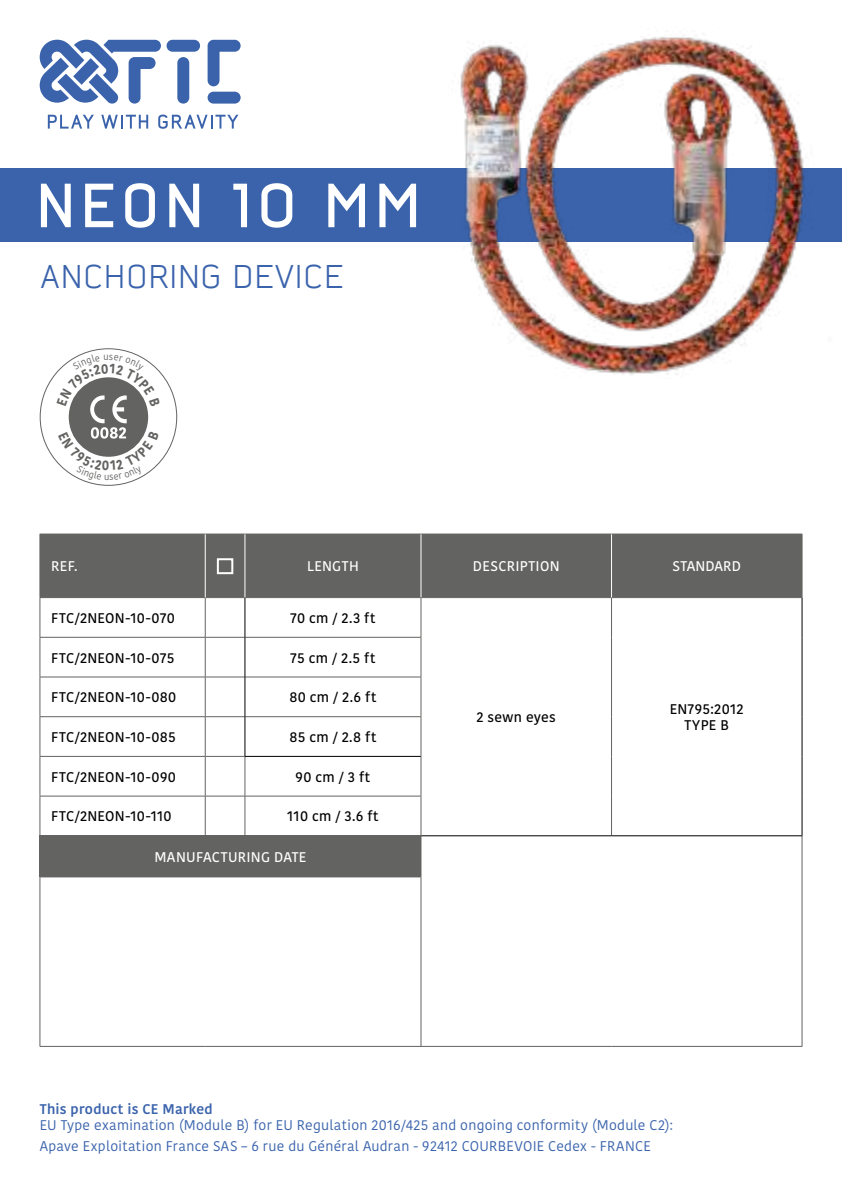
<style>
.page{position:relative;width:842px;height:1191px;background:#fff}
.page>*{position:absolute;margin:0;border:0;box-sizing:border-box;transform-origin:0 0}
.t1{font:700 60px "Nordstern Demo";letter-spacing:.06em;color:#fff}
.t2{font:32px "Nordstern Demo";letter-spacing:.02em;color:#3a63ac}
.t3{font:500 14px/16px "Kohinoor Devanagari";letter-spacing:.02em;color:#000;text-align:center}
.t4{font:14px/21.6px "Kohinoor Devanagari";letter-spacing:.02em;color:#3a63ac}
.t5{font:500 14px "Kohinoor Devanagari";letter-spacing:.02em;color:#fff}
.t6{font:600 14px "Kohinoor Devanagari";letter-spacing:.015em;color:#3a63ac}
</style>
<div class="page">
<div style="left:0;top:168px;width:842px;height:74px;background:#3a63ac"></div>
<div style="left:41px;top:535px;width:761px;height:62px;background:#636362"></div>
<svg style="left:205px;top:598px;width:597px;height:448px"></svg>
<div style="left:40px;top:835px;width:381px;height:42px;background:#636362"></div>
<hr style="left:40px;top:534px;width:1px;height:63px;background:#636362">
<hr style="left:40px;top:598px;width:1px;height:39px;background:#636362">
<hr style="left:40px;top:637px;width:1px;height:39px;background:#636362">
<hr style="left:40px;top:677px;width:1px;height:39px;background:#636362">
<hr style="left:40px;top:717px;width:1px;height:39px;background:#636362">
<hr style="left:40px;top:756px;width:1px;height:40px;background:#636362">
<hr style="left:40px;top:796px;width:1px;height:39px;background:#636362">
<hr style="left:40px;top:534px;width:165px;height:1px;background:#636362">
<hr style="left:205px;top:598px;width:1px;height:39px;background:#636362">
<hr style="left:205px;top:637px;width:1px;height:39px;background:#636362">
<hr style="left:205px;top:677px;width:1px;height:39px;background:#636362">
<hr style="left:205px;top:717px;width:1px;height:39px;background:#636362">
<hr style="left:205px;top:756px;width:1px;height:40px;background:#636362">
<hr style="left:205px;top:796px;width:1px;height:39px;background:#636362">
<hr style="left:205px;top:534px;width:40px;height:1px;background:#636362">
<hr style="left:245px;top:534px;width:176px;height:1px;background:#636362">
<hr style="left:421px;top:534px;width:190px;height:1px;background:#636362">
<hr style="left:611px;top:534px;width:191px;height:1px;background:#636362">
<hr style="left:802px;top:534px;width:1px;height:63px;background:#636362">
<hr style="left:421px;top:598px;width:1px;height:39px;background:#636362">
<hr style="left:611px;top:598px;width:1px;height:39px;background:#636362">
<hr style="left:421px;top:637px;width:1px;height:39px;background:#636362">
<hr style="left:611px;top:637px;width:1px;height:40px;background:#636362">
<hr style="left:421px;top:677px;width:1px;height:39px;background:#636362">
<hr style="left:611px;top:677px;width:1px;height:39px;background:#636362">
<hr style="left:421px;top:717px;width:1px;height:39px;background:#636362">
<hr style="left:611px;top:716px;width:1px;height:40px;background:#636362">
<hr style="left:245px;top:756px;width:1px;height:40px;background:#636362">
<hr style="left:421px;top:756px;width:1px;height:40px;background:#636362">
<hr style="left:611px;top:756px;width:1px;height:40px;background:#636362">
<hr style="left:245px;top:796px;width:1px;height:39px;background:#636362">
<hr style="left:421px;top:796px;width:1px;height:39px;background:#636362">
<hr style="left:611px;top:796px;width:1px;height:39px;background:#636362">
<hr style="left:802px;top:836px;width:1px;height:41px;background:#636362">
<hr style="left:802px;top:877px;width:1px;height:169px;background:#636362">
<hr style="left:205px;top:597px;width:40px;height:1px;background:#636362">
<hr style="left:245px;top:597px;width:176px;height:1px;background:#636362">
<hr style="left:421px;top:597px;width:190px;height:1px;background:#636362">
<hr style="left:611px;top:597px;width:191px;height:1px;background:#636362">
<hr style="left:205px;top:637px;width:40px;height:1px;background:#636362">
<hr style="left:245px;top:637px;width:176px;height:1px;background:#636362">
<hr style="left:205px;top:676px;width:40px;height:1px;background:#636362">
<hr style="left:245px;top:676px;width:176px;height:1px;background:#636362">
<hr style="left:205px;top:716px;width:40px;height:1px;background:#636362">
<hr style="left:245px;top:716px;width:176px;height:1px;background:#636362">
<hr style="left:205px;top:756px;width:40px;height:1px;background:#636362">
<hr style="left:205px;top:795px;width:40px;height:1px;background:#636362">
<hr style="left:245px;top:795px;width:176px;height:1px;background:#636362">
<hr style="left:421px;top:1046px;width:190px;height:1px;background:#636362">
<hr style="left:611px;top:1046px;width:191px;height:1px;background:#636362">
<hr style="left:421px;top:836px;width:1px;height:40px;background:#636362">
<hr style="left:40px;top:877px;width:1px;height:169px;background:#636362">
<hr style="left:421px;top:877px;width:1px;height:169px;background:#636362">
<hr style="left:40px;top:1046px;width:165px;height:1px;background:#636362">
<hr style="left:205px;top:1046px;width:40px;height:1px;background:#636362">
<hr style="left:245px;top:1046px;width:176px;height:1px;background:#636362">
<hr style="left:40px;top:597px;width:165px;height:1px;background:#636362">
<hr style="left:40px;top:637px;width:165px;height:1px;background:#636362">
<hr style="left:40px;top:676px;width:165px;height:1px;background:#636362">
<hr style="left:40px;top:716px;width:165px;height:1px;background:#636362">
<hr style="left:40px;top:756px;width:165px;height:1px;background:#636362">
<hr style="left:40px;top:795px;width:165px;height:1px;background:#636362">
<hr style="left:205px;top:534px;width:1px;height:63px;background:#fff">
<hr style="left:245px;top:534px;width:1px;height:63px;background:#fff">
<hr style="left:421px;top:534px;width:1px;height:63px;background:#fff">
<hr style="left:611px;top:534px;width:1px;height:63px;background:#fff">
<hr style="left:245px;top:598px;width:1px;height:39px;background:#000">
<hr style="left:802px;top:598px;width:1px;height:39px;background:#000">
<hr style="left:802px;top:637px;width:1px;height:40px;background:#000">
<hr style="left:802px;top:677px;width:1px;height:39px;background:#000">
<hr style="left:802px;top:716px;width:1px;height:40px;background:#000">
<hr style="left:802px;top:756px;width:1px;height:40px;background:#000">
<hr style="left:802px;top:796px;width:1px;height:39px;background:#000">
<hr style="left:421px;top:835px;width:190px;height:1px;background:#000">
<hr style="left:611px;top:835px;width:191px;height:1px;background:#000">
<hr style="left:245px;top:637px;width:1px;height:40px;background:#000">
<hr style="left:245px;top:677px;width:1px;height:39px;background:#000">
<hr style="left:245px;top:716px;width:1px;height:40px;background:#000">
<hr style="left:245px;top:756px;width:176px;height:1px;background:#000">
<div style="left:217px;top:558px;width:16px;height:16px;border:2px solid #fff"></div>
<svg style="left:208px;top:40px;width:33px;height:46px"></svg>
<svg style="left:48px;top:115px;width:46px;height:14px"></svg>
<svg style="left:208px;top:92px;width:33px;height:12px"></svg>
<svg style="left:40px;top:40px;width:121px;height:64px"></svg>
<svg style="left:101px;top:115px;width:47px;height:14px"></svg>
<svg style="left:158px;top:115px;width:80px;height:14px"></svg>
<svg style="left:167px;top:40px;width:33px;height:64px"></svg>
<img style="left:460px;top:33px;width:345px;height:342px">
<svg style="left:57px;top:354px;width:103px;height:126px"></svg>
<h1 class="t1" style="left:36px;top:169px;width:387px">NEON 10 MM</h1>
<h2 class="t2" style="left:40px;top:257px;width:306px">ANCHORING DEVICE</h2>
<p class="t5" style="left:51px;top:558px;width:28px">REF.</p>
<p class="t5" style="left:307px;top:558px;width:53px">LENGTH</p>
<p class="t5" style="left:473px;top:558px;width:88px">DESCRIPTION</p>
<p class="t5" style="left:673px;top:558px;width:70px">STANDARD</p>
<p class="t3" style="left:51px;top:610px;width:125px">FTC/2NEON-10-070</p>
<p class="t3" style="left:290px;top:610px;width:87px">70 cm / 2.3 ft</p>
<p class="t3" style="left:51px;top:649px;width:125px">FTC/2NEON-10-075</p>
<p class="t3" style="left:291px;top:649px;width:86px">75 cm / 2.5 ft</p>
<p class="t3" style="left:51px;top:689px;width:127px">FTC/2NEON-10-080</p>
<p class="t3" style="left:289px;top:689px;width:88px">80 cm / 2.6 ft</p>
<p class="t3" style="left:51px;top:729px;width:126px">FTC/2NEON-10-085</p>
<p class="t3" style="left:289px;top:729px;width:88px">85 cm / 2.8 ft</p>
<p class="t3" style="left:51px;top:769px;width:126px">FTC/2NEON-10-090</p>
<p class="t3" style="left:296px;top:769px;width:76px">90 cm / 3 ft</p>
<p class="t3" style="left:51px;top:808px;width:122px">FTC/2NEON-10-110</p>
<p class="t3" style="left:287px;top:808px;width:93px">110 cm / 3.6 ft</p>
<p class="t5" style="left:154px;top:848px;width:154px">MANUFACTURING DATE</p>
<p class="t3" style="left:476px;top:709px;width:81px">2 sewn eyes</p>
<p class="t3" style="left:670px;top:701px;width:75px">EN795:2012<br>TYPE B</p>
<p class="t6" style="left:40px;top:1100px;width:175px">This product is CE Marked</p>
<p class="t4" style="left:40px;top:1114px;width:635px">EU Type examination (Module B) for EU Regulation 2016/425 and ongoing conformity (Module C2):<br>Apave Exploitation France SAS – 6 rue du Général Audran - 92412 COURBEVOIE Cedex - FRANCE</p>
</div>
